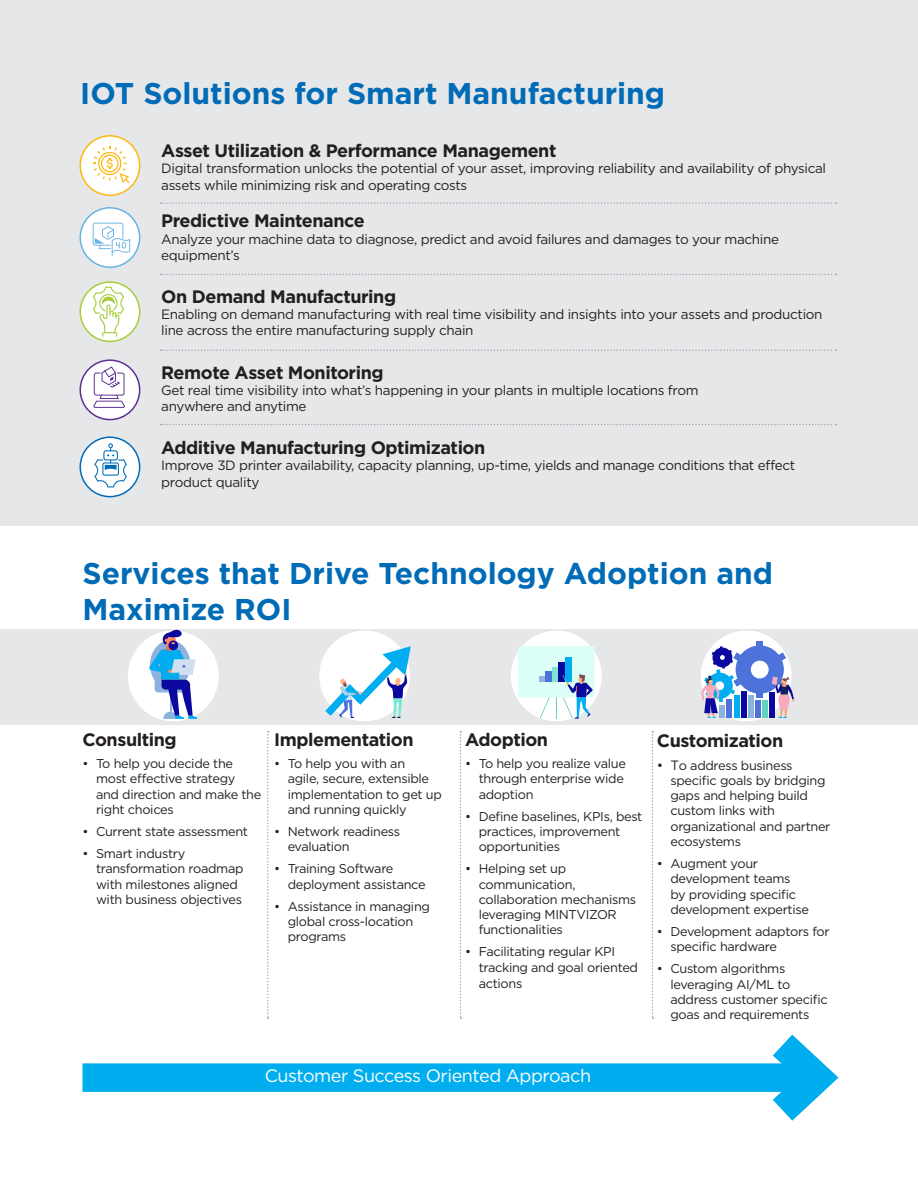
<style>
.page{position:relative;width:918px;height:1188px;background:#fff}
.page>*{position:absolute;margin:0;border:0;box-sizing:border-box;transform-origin:0 0}
.Heading{font:700 30px/36px "Gotham";color:#006bb6}
.Side_head{font:700 18px "Gotham";letter-spacing:-.025em;color:#231f20}
.Side_head-2{font:18px "Gotham";letter-spacing:-.025em;color:#fff}
.Body{font:13.5px/16.2px "Gotham";letter-spacing:-.025em;color:#231f20}
.t1{font:12.75px/15.3px "Gotham";letter-spacing:-.025em;color:#231f20}
.s1{font-size:13.5px}
</style>
<div class="page">
<div style="left:0;top:630px;width:918px;height:95px;background:#e6e7e9"></div>
<div style="left:0;top:0;width:918px;height:525px;background:#e6e7e9"></div>
<div style="left:128px;top:631px;width:91px;height:90px;background:#fff;border-radius:50%"></div>
<svg style="left:149px;top:629px;width:48px;height:90px"></svg>
<div style="left:319px;top:631px;width:91px;height:90px;background:#fff;border-radius:50%"></div>
<svg style="left:325px;top:646px;width:86px;height:72px"></svg>
<div style="left:511px;top:631px;width:91px;height:90px;background:#fff;border-radius:50%"></div>
<svg style="left:540px;top:697px;width:10px;height:21px"></svg>
<div style="left:518px;top:646px;width:77px;height:51px;background:#dbfff7;border-radius:2px"></div>
<svg style="left:539px;top:676px;width:6px;height:6px"></svg>
<div style="left:545px;top:672px;width:7px;height:10px;background:#4d73db"></div>
<div style="left:552px;top:667px;width:6px;height:15px;background:#7de6d4"></div>
<div style="left:558px;top:662px;width:7px;height:20px;background:#0a089e"></div>
<div style="left:565px;top:658px;width:7px;height:24px;background:#00adf0"></div>
<svg style="left:556px;top:674px;width:37px;height:45px"></svg>
<div style="left:701px;top:631px;width:91px;height:90px;background:#fff;border-radius:50%"></div>
<div style="left:756px;top:692px;width:7px;height:6px;background:#4d73db"></div>
<svg style="left:779px;top:652px;width:7px;height:9px"></svg>
<div style="left:756px;top:641px;width:7px;height:7px;background:#4d73db"></div>
<div style="left:736px;top:645px;width:48px;height:49px;background:#4d73db;border-radius:50%"></div>
<div style="left:741px;top:691px;width:5px;height:27px;background:#0a089e"></div>
<div style="left:748px;top:695px;width:6px;height:23px;background:#8cb3de"></div>
<div style="left:755px;top:701px;width:6px;height:17px;background:#4d73db"></div>
<div style="left:762px;top:700px;width:6px;height:18px;background:#61d4bd"></div>
<div style="left:769px;top:692px;width:6px;height:26px;background:#0a089e"></div>
<div style="left:751px;top:661px;width:18px;height:17px;background:#fff;border-radius:50%"></div>
<svg style="left:701px;top:646px;width:41px;height:72px"></svg>
<svg style="left:772px;top:677px;width:23px;height:41px"></svg>
<svg style="left:267px;top:731px;width:2px;height:288px"></svg>
<svg style="left:460px;top:731px;width:1px;height:288px"></svg>
<svg style="left:652px;top:731px;width:1px;height:288px"></svg>
<div style="left:82px;top:1063px;width:736px;height:29px;background:#00aeef"></div>
<svg style="left:742px;top:1034px;width:97px;height:87px"></svg>
<div style="left:80px;top:136px;width:60px;height:59px;background:#fff;border-radius:50%"></div>
<div style="left:80px;top:135px;width:60px;height:61px;border:2px solid #fcb814;border-radius:50%"></div>
<div style="left:80px;top:208px;width:60px;height:59px;background:#fff;border-radius:50%"></div>
<div style="left:80px;top:207px;width:60px;height:61px;border:2px solid #67b3e3;border-radius:50%"></div>
<div style="left:80px;top:282px;width:60px;height:59px;background:#fff;border-radius:50%"></div>
<div style="left:80px;top:281px;width:60px;height:61px;border:2px solid #a6ce39;border-radius:50%"></div>
<div style="left:80px;top:360px;width:60px;height:60px;background:#fff;border-radius:50%"></div>
<div style="left:80px;top:359px;width:60px;height:61px;border:2px solid #5b2e91;border-radius:50%"></div>
<div style="left:80px;top:437px;width:60px;height:60px;background:#fff;border-radius:50%"></div>
<div style="left:80px;top:436px;width:60px;height:61px;border:2px solid #006bb6;border-radius:50%"></div>
<svg style="left:161px;top:202px;width:676px;height:2px"></svg>
<svg style="left:161px;top:274px;width:676px;height:1px"></svg>
<svg style="left:161px;top:350px;width:676px;height:1px"></svg>
<svg style="left:161px;top:424px;width:676px;height:1px"></svg>
<svg style="left:93px;top:146px;width:37px;height:37px"></svg>
<svg style="left:93px;top:223px;width:37px;height:33px"></svg>
<svg style="left:93px;top:287px;width:31px;height:50px"></svg>
<svg style="left:93px;top:366px;width:32px;height:42px"></svg>
<svg style="left:94px;top:443px;width:33px;height:44px"></svg>
<p class="Heading" style="left:80px;top:74px;width:586px">IOT Solutions for Smart Manufacturing</p>
<p class="Side_head" style="left:161px;top:140px;width:397px">Asset Utilization &amp; Performance Management</p>
<p class="Body" style="left:161px;top:160px;width:666px">Digital transformation unlocks the potential of your asset, improving reliability and availability of physical assets while minimizing risk and operating costs</p>
<p class="Side_head" style="left:161px;top:211px;width:205px">Predictive Maintenance</p>
<p class="Body" style="left:161px;top:230px;width:619px">Analyze your machine data to diagnose, predict and avoid failures and damages to your machine equipment’s</p>
<p class="Side_head" style="left:161px;top:286px;width:236px">On Demand Manufacturing</p>
<p class="Body" style="left:161px;top:306px;width:663px">Enabling on demand manufacturing with real time visibility and insights into your assets and production line across the entire manufacturing supply chain</p>
<p class="Side_head" style="left:161px;top:362px;width:224px">Remote Asset Monitoring</p>
<p class="Body" style="left:161px;top:382px;width:539px">Get real time visibility into what’s happening in your plants in multiple locations from anywhere and anytime</p>
<p class="Side_head" style="left:161px;top:437px;width:326px">Additive Manufacturing Optimization</p>
<p class="Body" style="left:161px;top:457px;width:636px">Improve 3D printer availability, capacity planning, up-time, yields and manage conditions that effect product quality</p>
<p class="Heading" style="left:82px;top:554px;width:692px">Services that Drive Technology Adoption and<br>Maximize ROI</p>
<p class="Side_head" style="left:82px;top:729px;width:96px">Consulting</p>
<p class="t1" style="left:96px;top:755px;width:167px;text-indent:-14px">• To help you decide the most effective strategy and direction and make the right choices</p>
<p class="t1" style="left:82px;top:823px;width:167px">• Current state assessment</p>
<p class="t1" style="left:96px;top:845px;width:149px;text-indent:-14px">• Smart industry transformation roadmap with milestones aligned with business objectives</p>
<p class="Side_head" style="left:274px;top:729px;width:141px">Implementation</p>
<p class="t1" style="left:288px;top:755px;width:156px;text-indent:-14px">• To help you with an<br>agile, secure, extensible implementation to get up and running quickly</p>
<p class="t1" style="left:288px;top:823px;width:114px;text-indent:-14px">• Network readiness evaluation</p>
<p class="t1" style="left:288px;top:861px;width:139px;text-indent:-14px">• Training Software deployment assistance</p>
<p class="t1" style="left:288px;top:898px;width:144px;text-indent:-14px">• Assistance in managing global cross-location programs</p>
<p class="Side_head" style="left:465px;top:729px;width:84px">Adoption</p>
<p class="t1" style="left:479px;top:755px;width:149px;text-indent:-14px">• To help you realize value through enterprise wide adoption</p>
<p class="t1" style="left:479px;top:808px;width:165px;text-indent:-14px">• Define baselines, KPIs, best practices, improvement opportunities</p>
<p class="t1" style="left:479px;top:861px;width:159px;text-indent:-14px">• Helping set up communication, collaboration mechanisms leveraging MINTVIZOR functionalities</p>
<p class="t1" style="left:479px;top:944px;width:161px;line-height:15.8px;text-indent:-14px">• Facilitating regular KPI tracking and goal oriented actions</p>
<p class="Side_head" style="left:657px;top:730px;width:128px">Customization</p>
<p class="t1" style="left:670px;top:757px;width:162px;text-indent:-14px"><span class="s1">• T</span>o address business specific goals by bridging gaps and helping build custom links with organizational and partner ecosystems</p>
<p class="t1" style="left:670px;top:856px;width:140px;text-indent:-14px">• Augment your development teams by providing specific development expertise</p>
<p class="t1" style="left:670px;top:924px;width:161px;text-indent:-14px">• Development adaptors for specific hardware</p>
<p class="t1" style="left:670px;top:961px;width:159px;text-indent:-14px">• Custom algorithms leveraging AI/ML to address customer specific goas and requirements</p>
<p class="Side_head-2" style="left:265px;top:1064px;width:328px">Customer Success Oriented Approach</p>
</div>
